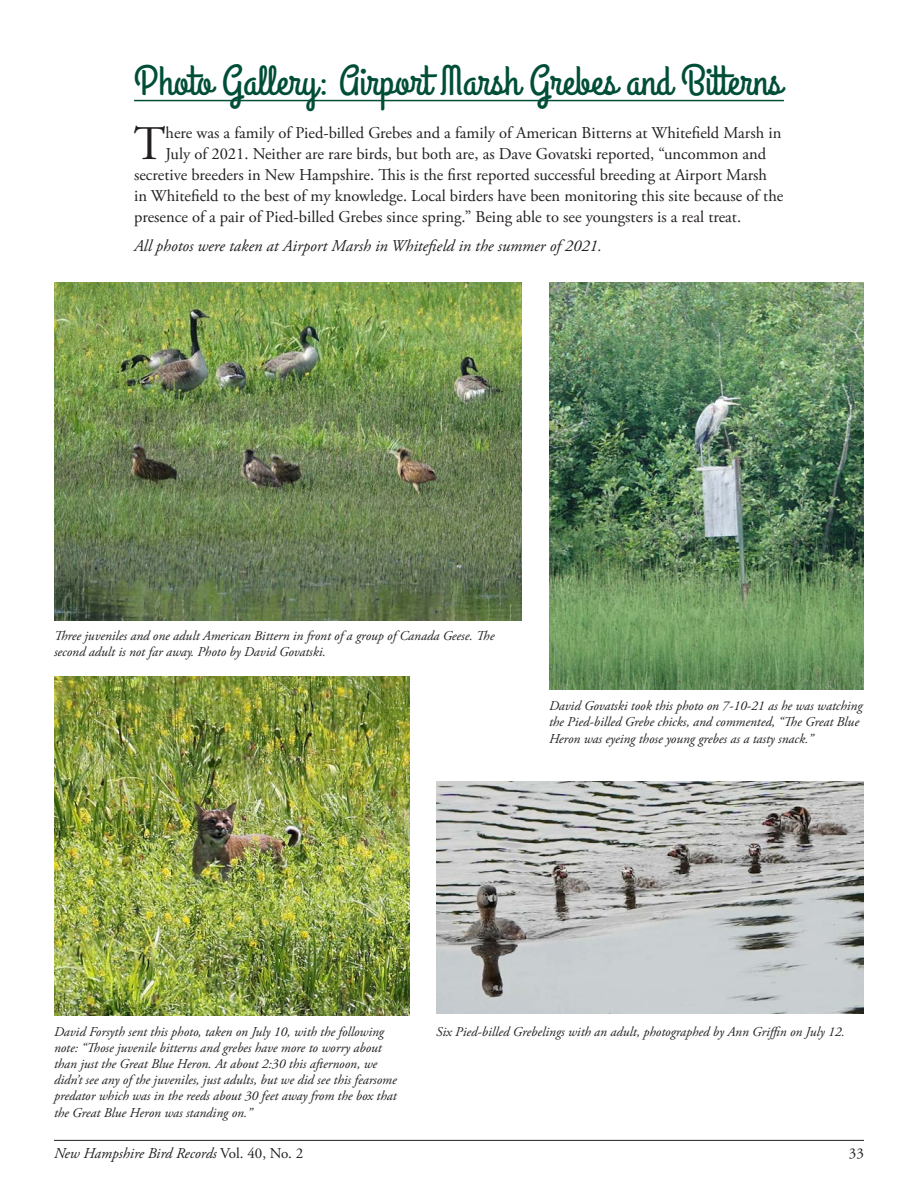
<style>
.page{position:relative;width:918px;height:1188px;background:#fff}
.page>*{position:absolute;margin:0;border:0;box-sizing:border-box;transform-origin:0 0}
._4__Paragraph_Text{font:48.15px "Adobe Garamond Pro";color:#231f20}
.Highlights_underline{font:42px "Grand Hotel";color:#004e38}
._4__Paragraph_Text-2{font:16.5px "Adobe Garamond Pro";color:#231f20}
.Paragraph_No_indent{font:italic 16.5px "Adobe Garamond Pro";color:#231f20}
.t1{font:italic 15px "Adobe Garamond Pro";color:#231f20}
.t2{font:15px "Adobe Garamond Pro";color:#231f20}
._1_Photo_Captions{font:italic 13.5px/16.2px "Adobe Garamond Pro";color:#231f20}
.s1{font-style:normal}
</style>
<div class="page">
<hr style="left:54px;top:1140px;width:810px;height:1px;background:#231f20">
<hr style="left:134px;top:100px;width:650px;height:1px;background:#004e38">
<img style="left:54px;top:283px;width:468px;height:337px">
<img style="left:549px;top:283px;width:315px;height:406px">
<img style="left:54px;top:676px;width:356px;height:340px">
<img style="left:436px;top:781px;width:428px;height:233px">
<p class="Highlights_underline" style="left:134px;top:54px;width:649px">Photo Gallery: Airport Marsh Grebes and Bitterns</p>
<p class="_4__Paragraph_Text" style="left:134px;top:115px;width:33px">T</p>
<p class="_4__Paragraph_Text-2" style="left:166px;top:123px;width:617px">here was a family of Pied-billed Grebes and a family of American Bitterns at Whitefield Marsh in</p>
<p class="_4__Paragraph_Text-2" style="left:166px;top:144px;width:602px">July of 2021. Neither are rare birds, but both are, as Dave Govatski reported, “uncommon and</p>
<p class="_4__Paragraph_Text-2" style="left:134px;top:165px;width:634px">secretive breeders in New Hampshire. This is the first reported successful breeding at Airport Marsh</p>
<p class="_4__Paragraph_Text-2" style="left:134px;top:186px;width:651px">in Whitefield to the best of my knowledge. Local birders have been monitoring this site because of the</p>
<p class="_4__Paragraph_Text-2" style="left:134px;top:207px;width:609px">presence of a pair of Pied-billed Grebes since spring.” Being able to see youngsters is a real treat.</p>
<p class="Paragraph_No_indent" style="left:134px;top:236px;width:469px">All photos were taken at Airport Marsh in Whitefield in the summer of 2021.</p>
<p class="_1_Photo_Captions" style="left:54px;top:628px;width:442px">Three juveniles and one adult American Bittern in front of a group of Canada Geese. The second adult is not far away. Photo by David Govatski.</p>
<p class="_1_Photo_Captions" style="left:549px;top:698px;width:315px">David Govatski took this photo on 7-10-21 as he was watching the Pied-billed Grebe chicks, and commented, “The Great Blue<br>Heron was eyeing those young grebes as a tasty snack.”</p>
<p class="_1_Photo_Captions" style="left:54px;top:1024px;width:332px">David Forsyth sent this photo, taken on July 10, with the following</p>
<p class="_1_Photo_Captions" style="left:436px;top:1024px;width:410px">Six Pied-billed Grebelings with an adult, photographed by Ann Griffin on July 12.</p>
<p class="_1_Photo_Captions" style="left:54px;top:1040px;width:344px">note: “Those juvenile bitterns and grebes have more to worry about than just the Great Blue Heron. At about 2:30 this afternoon, we didn’t see any of the juveniles, just adults, but we did see this fearsome predator which was in the reeds about 30 feet away from the box that the Great Blue Heron was standing on.”</p>
<p class="t1" style="left:54px;top:1145px;width:251px">New Hampshire Bird Records <span class="s1">Vol. 40, No. 2</span></p>
<p class="t2" style="left:849px;top:1145px;width:16px">33</p>
</div>
